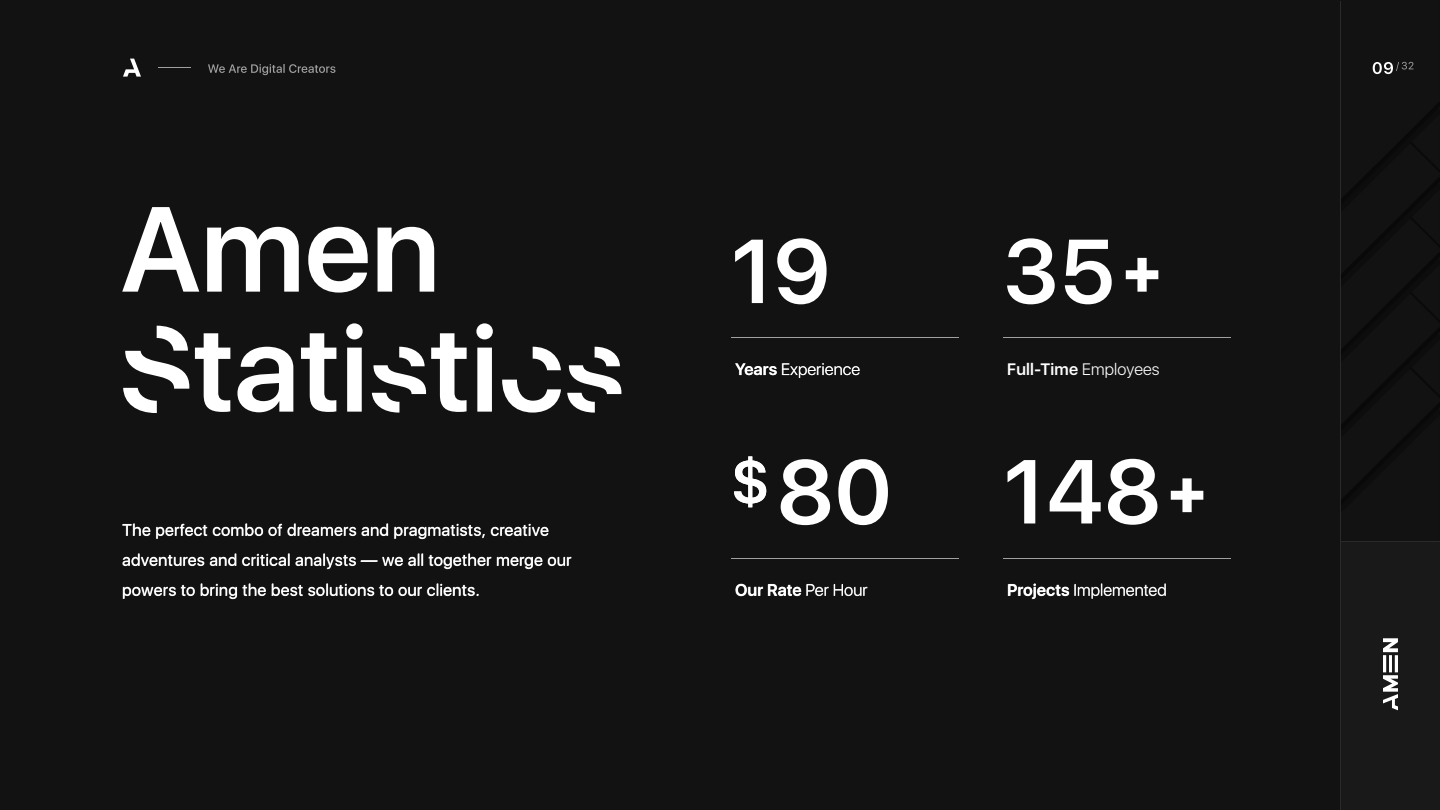
<style>
.page{position:relative;width:1440px;height:810px;background:#fff}
.page>*{position:absolute;margin:0;border:0;box-sizing:border-box;transform-origin:0 0}
.t1{font:600 90px "SFUI Display";letter-spacing:.01em;color:#fff}
.t2{font:600 60px "SFUI Display";color:#fff}
.t3{font:16.5px/30px "SFUI Display";letter-spacing:.02em;color:#fff}
.t4{font:300 16.5px "SFUI Display";letter-spacing:.01em;color:#fff}
.t5{font:600 16.5px "SFUI Display";letter-spacing:.01em;color:#fff}
.s1{font-weight:600}
.s2{font-weight:300}
</style>
<div class="page">
<div style="left:0;top:1px;width:1440px;height:809px;background:#121212"></div>
<hr style="left:731px;top:338px;width:227px;height:1px;background:#a0a0a0">
<svg style="left:735px;top:363px;width:125px;height:15px"></svg>
<svg style="left:1126px;top:258px;width:32px;height:34px"></svg>
<hr style="left:1004px;top:338px;width:227px;height:1px;background:#a0a0a0">
<svg style="left:734px;top:456px;width:32px;height:51px"></svg>
<hr style="left:731px;top:558px;width:227px;height:1px;background:#a0a0a0">
<svg style="left:736px;top:584px;width:131px;height:12px"></svg>
<svg style="left:1171px;top:478px;width:32px;height:34px"></svg>
<hr style="left:1004px;top:558px;width:227px;height:1px;background:#a0a0a0">
<svg style="left:1008px;top:583px;width:158px;height:16px"></svg>
<svg style="left:122px;top:207px;width:77px;height:85px"></svg>
<svg style="left:207px;top:227px;width:92px;height:65px"></svg>
<svg style="left:308px;top:227px;width:60px;height:66px"></svg>
<svg style="left:378px;top:227px;width:56px;height:65px"></svg>
<svg style="left:195px;top:333px;width:35px;height:79px"></svg>
<svg style="left:237px;top:347px;width:56px;height:65px"></svg>
<svg style="left:301px;top:333px;width:35px;height:79px"></svg>
<svg style="left:346px;top:323px;width:17px;height:89px"></svg>
<svg style="left:476px;top:323px;width:17px;height:89px"></svg>
<svg style="left:123px;top:326px;width:66px;height:87px"></svg>
<svg style="left:372px;top:333px;width:95px;height:80px"></svg>
<svg style="left:502px;top:347px;width:59px;height:66px"></svg>
<svg style="left:567px;top:347px;width:54px;height:66px"></svg>
<svg style="left:123px;top:523px;width:448px;height:76px"></svg>
<hr style="left:1340px;top:1px;width:1px;height:809px;background:#2a2a2a">
<svg style="left:1373px;top:62px;width:40px;height:12px"></svg>
<div style="left:1341px;top:541px;width:99px;height:269px;background:#191919"></div>
<svg style="left:1383px;top:638px;width:15px;height:72px"></svg>
<hr style="left:1341px;top:541px;width:99px;height:1px;background:#2a2a2a">
<svg style="left:123px;top:59px;width:18px;height:18px"></svg>
<svg style="left:208px;top:64px;width:127px;height:11px"></svg>
<hr style="left:158px;top:68px;width:33px;height:1px;background:#a0a0a0">
<p class="t3" style="left:122px;top:516px;width:451px">The perfect combo of dreamers and pragmatists, creative adventures and critical analysts — we all together merge our powers to bring the best solutions to our clients.</p>
<h1 class="t1" style="left:731px;top:208px;width:101px">19</h1>
<h1 class="t1" style="left:1003px;top:208px;width:113px">35</h1>
<p class="t4" style="left:735px;top:358px;width:127px"><span class="s1">Years</span> Experience</p>
<p class="t5" style="left:1007px;top:358px;width:154px">Full-Time <span class="s2">Employees</span></p>
<h2 class="t2" style="left:731px;top:440px;width:39px">$</h2>
<h1 class="t1" style="left:777px;top:429px;width:386px">80 148</h1>
<p class="t5" style="left:735px;top:578px;width:134px">Our Rate <span class="s2">Per Hour</span></p>
<p class="t4" style="left:1007px;top:579px;width:161px"><span class="s1">Projects</span> Implemented</p>
</div>
